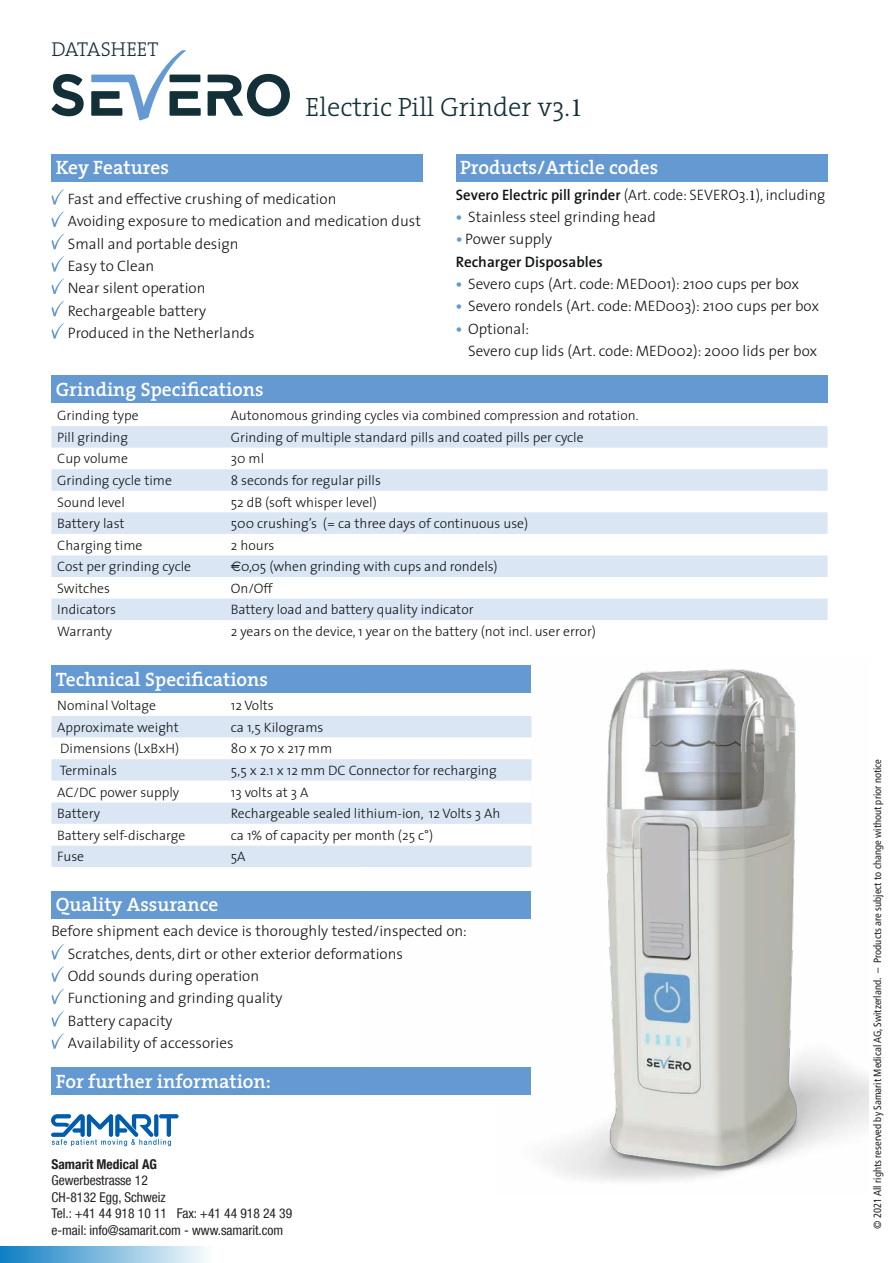
<style>
.page{position:relative;width:893px;height:1263px;background:#fff}
.page>*{position:absolute;margin:0;border:0;box-sizing:border-box;transform-origin:0 0}
.t1{font:300 26.7px "The Serif";color:#133038}
.t2{font:20.1px "The Serif Light Caps";color:#133038}
.t3{font:600 19.5px "The Serif";color:#fff}
.t4{font:300 15.15px/22.4px "The Sans";color:#0f1214}
.t5{font:600 15.15px/22.4px "The Sans";color:#0f1214}
.t6{font:300 13.65px "The Sans";color:#0f1214}
.t7{font:condensed 13.5px/16.5px "Helvetica Neue LT Com";color:#231f20}
.t8{font:700 condensed 13.5px "Helvetica Neue LT Com";color:#231f20}
.t9{font:condensed 10.5px "Frutiger LT Com";color:#231f20}
.s1{font-family:"Minion Pro";font-weight:400}
.s2{font-weight:600}
.s3{font-family:"The Serif Bold Caps";font-weight:400;color:#6599d1}
.s4{font-weight:300}
.s5{font-family:"Euro Classic";font-weight:400}
</style>
<div class="page">
<img style="left:362px;top:669px;width:506px;height:512px">
<svg style="left:208px;top:74px;width:82px;height:42px"></svg>
<svg style="left:51px;top:74px;width:33px;height:42px"></svg>
<svg style="left:91px;top:50px;width:110px;height:71px"></svg>
<div style="left:51px;top:154px;width:372px;height:27px;background:#6599d1"></div>
<svg style="left:51px;top:189px;width:13px;height:16px"></svg>
<svg style="left:51px;top:212px;width:13px;height:15px"></svg>
<svg style="left:51px;top:234px;width:13px;height:16px"></svg>
<svg style="left:51px;top:256px;width:13px;height:16px"></svg>
<svg style="left:51px;top:279px;width:13px;height:15px"></svg>
<svg style="left:51px;top:301px;width:13px;height:16px"></svg>
<svg style="left:51px;top:323px;width:13px;height:16px"></svg>
<div style="left:456px;top:154px;width:372px;height:27px;background:#6599d1"></div>
<div style="left:51px;top:375px;width:777px;height:28px;background:#6599d1"></div>
<div style="left:51px;top:665px;width:480px;height:28px;background:#6599d1"></div>
<div style="left:51px;top:891px;width:480px;height:27px;background:#6599d1"></div>
<div style="left:51px;top:1067px;width:480px;height:28px;background:#6599d1"></div>
<div style="left:51px;top:426px;width:777px;height:22px;background:#dbe6f4"></div>
<svg style="left:51px;top:469px;width:777px;height:151px;fill:#dbe6f4"></svg>
<svg style="left:51px;top:716px;width:480px;height:43px"></svg>
<div style="left:51px;top:759px;width:480px;height:108px;background:#dbe6f4"></div>
<svg style="left:51px;top:781px;width:480px;height:64px"></svg>
<svg style="left:51px;top:944px;width:13px;height:16px"></svg>
<svg style="left:51px;top:966px;width:13px;height:16px"></svg>
<svg style="left:51px;top:989px;width:13px;height:15px"></svg>
<svg style="left:51px;top:1011px;width:13px;height:16px"></svg>
<svg style="left:51px;top:1033px;width:13px;height:16px"></svg>
<div style="left:0;top:1103px;width:493px;height:160px;background:#fff"></div>
<svg style="left:51px;top:1114px;width:128px;height:33px"></svg>
<div style="left:0;top:1246px;width:213px;height:17px;background:linear-gradient(to right,#0e7ec3,#fcfdfe)"></div>
<h2 class="t2" style="left:51px;top:32px;width:109px">DATASHEET</h2>
<h1 class="t1" style="left:306px;top:85px;width:279px">Electric Pill Grinder v3.<span class="s1">1</span></h1>
<h3 class="t3" style="left:56px;top:151px;width:115px">Key Features</h3>
<p class="t4" style="left:68px;top:187px;width:355px">Fast and effective crushing of medication<br>Avoiding exposure to medication and medication dust<br>Small and portable design<br>Easy to Clean<br>Near silent operation<br>Rechargeable battery<br>Produced in the Netherlands</p>
<h3 class="t3" style="left:460px;top:151px;width:200px">Products/Article codes</h3>
<p class="t4" style="left:456px;top:183px;width:371px"><span class="s2">Severo Electric pill grinder</span> (Art. code: SEVERO3.<span class="s1">1</span>), including</p>
<p class="t4" style="left:456px;top:205px;width:201px"><span class="s3">•</span> Stainless steel grinding head</p>
<p class="t5" style="left:456px;top:227px;width:149px"><span class="s3">•</span> <span class="s4">Power supply<br></span>Recharger Disposables</p>
<p class="t4" style="left:456px;top:272px;width:345px"><span class="s3">•</span> Severo cups (Art. code: MED001): 2100 cups per box</p>
<p class="t4" style="left:456px;top:294px;width:365px"><span class="s3">•</span> Severo rondels (Art. code: MED003): 2100 cups per box</p>
<p class="t4" style="left:468px;top:317px;width:351px;text-indent:-12px"><span class="s3">•</span> Optional:<br>Severo cup lids (Art. code: MED002): 2000 lids per box</p>
<h3 class="t3" style="left:56px;top:373px;width:209px">Grinding Specifications</h3>
<p class="t6" style="left:57px;top:404px;width:83px">Grinding type</p>
<p class="t6" style="left:231px;top:404px;width:409px">Autonomous grinding cycles via combined compression and rotation.</p>
<p class="t6" style="left:57px;top:426px;width:72px">Pill grinding</p>
<p class="t6" style="left:231px;top:426px;width:354px">Grinding of multiple standard pills and coated pills per cycle</p>
<p class="t6" style="left:57px;top:447px;width:72px">Cup volume</p>
<p class="t6" style="left:231px;top:447px;width:35px">30 ml</p>
<p class="t6" style="left:57px;top:469px;width:116px">Grinding cycle time</p>
<p class="t6" style="left:231px;top:469px;width:152px">8 seconds for regular pills</p>
<p class="t6" style="left:57px;top:491px;width:69px">Sound level</p>
<p class="t6" style="left:231px;top:491px;width:147px">52 dB (soft whisper level)</p>
<p class="t6" style="left:57px;top:512px;width:69px">Battery last</p>
<p class="t6" style="left:231px;top:512px;width:299px">500 crushing’s (= ca three days of continuous use)</p>
<p class="t6" style="left:57px;top:534px;width:87px">Charging time</p>
<p class="t6" style="left:231px;top:534px;width:45px">2 hours</p>
<p class="t6" style="left:57px;top:555px;width:135px">Cost per grinding cycle</p>
<p class="t6" style="left:231px;top:555px;width:268px"><span class="s5">C</span>0,05 (when grinding with cups and rondels)</p>
<p class="t6" style="left:57px;top:577px;width:54px">Switches</p>
<p class="t6" style="left:231px;top:577px;width:43px">On/Off</p>
<p class="t6" style="left:57px;top:598px;width:60px">Indicators</p>
<p class="t6" style="left:231px;top:598px;width:244px">Battery load and battery quality indicator</p>
<p class="t6" style="left:57px;top:620px;width:57px">Warranty</p>
<p class="t6" style="left:231px;top:620px;width:367px">2 years on the device, 1 year on the battery (not incl. user error)</p>
<h3 class="t3" style="left:56px;top:663px;width:214px">Technical Specifications</h3>
<p class="t6" style="left:57px;top:694px;width:100px">Nominal Voltage</p>
<p class="t6" style="left:231px;top:694px;width:44px">12 Volts</p>
<p class="t6" style="left:57px;top:716px;width:123px">Approximate weight</p>
<p class="t6" style="left:231px;top:716px;width:94px">ca 1,5 Kilograms</p>
<p class="t6" style="left:60px;top:737px;width:120px">Dimensions (LxBxH)</p>
<p class="t6" style="left:231px;top:737px;width:103px">80 x 70 x 217 mm</p>
<p class="t6" style="left:60px;top:759px;width:59px">Terminals</p>
<p class="t6" style="left:231px;top:759px;width:267px">5,5 x 2.1 x 12 mm DC Connector for recharging</p>
<p class="t6" style="left:57px;top:781px;width:124px">AC/DC power supply</p>
<p class="t6" style="left:231px;top:781px;width:79px">13 volts at 3 A</p>
<p class="t6" style="left:57px;top:802px;width:44px">Battery</p>
<p class="t6" style="left:231px;top:802px;width:271px">Rechargeable sealed lithium-ion, 12 Volts 3 Ah</p>
<p class="t6" style="left:57px;top:824px;width:130px">Battery self-discharge</p>
<p class="t6" style="left:231px;top:824px;width:204px">ca 1% of capacity per month (25 c°)</p>
<p class="t6" style="left:57px;top:845px;width:28px">Fuse</p>
<p class="t6" style="left:231px;top:845px;width:16px">5A</p>
<h3 class="t3" style="left:56px;top:888px;width:164px">Quality Assurance</h3>
<p class="t4" style="left:68px;top:919px;width:401px;text-indent:-16px">Before shipment each device is thoroughly tested/inspected on:<br>Scratches, dents, dirt or other exterior deformations<br>Odd sounds during operation<br>Functioning and grinding quality<br>Battery capacity<br>Availability of accessories</p>
<h3 class="t3" style="left:56px;top:1065px;width:217px">For further information:</h3>
<p class="t8" style="left:51px;top:1156px;width:107px">Samarit Medical AG</p>
<p class="t7" style="left:51px;top:1172px;width:242px">Gewerbestrasse 12<br>CH-8132 Egg, Schweiz<br>Tel.: +41 44 918 10 11 Fax: +41 44 918 24 39 e-mail: info@samarit.com - www.samarit.com</p>
<p class="t9" style="left:871px;top:1229px;width:471px;rotate:-90deg">© 2021 All rights reserved by Samarit Medical AG, Switzerland. – Products are subject to change without prior notice</p>
</div>
